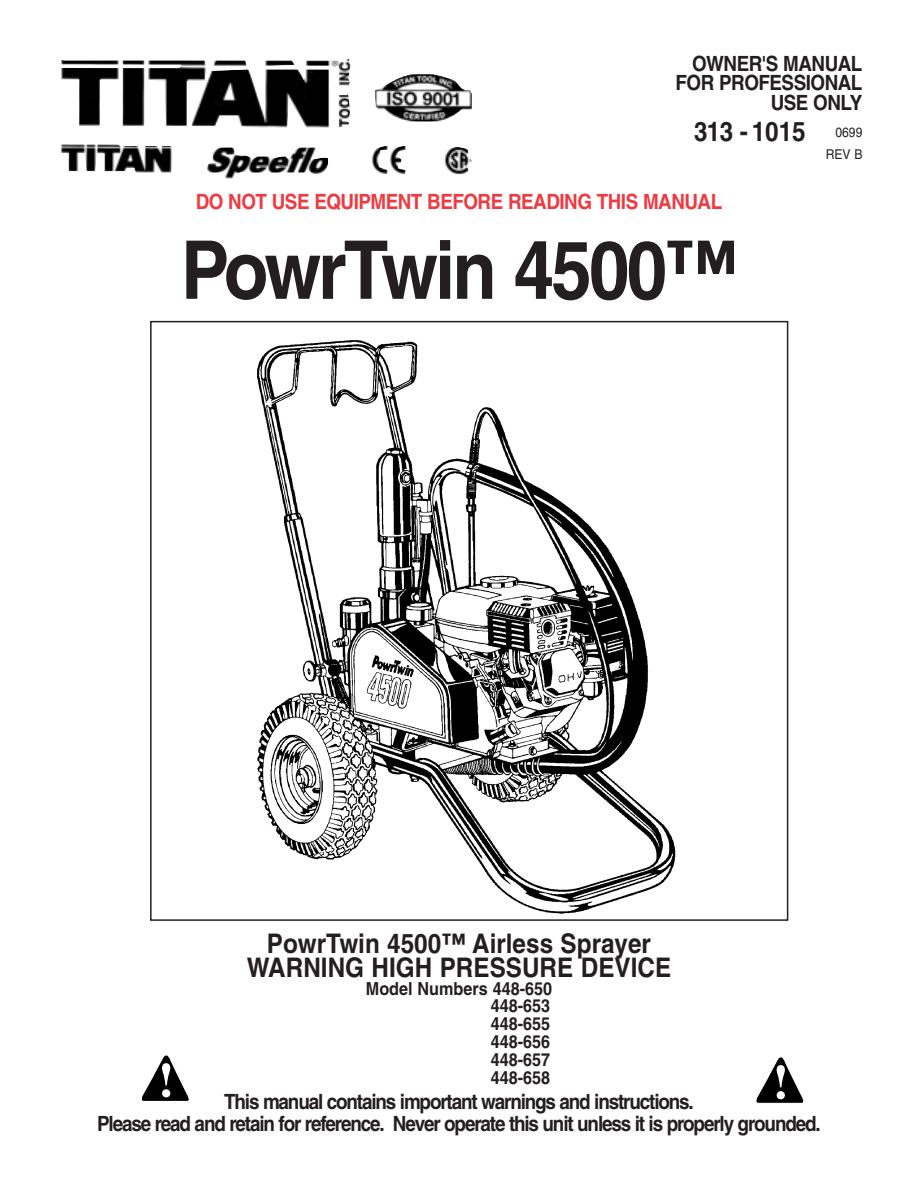
<style>
.page{position:relative;width:918px;height:1188px;background:#fff}
.page>*{position:absolute;margin:0;border:0;box-sizing:border-box;transform-origin:0 0}
.t1{font:700 81px "Helvetica";letter-spacing:-.04em;color:#231f20;scale:.9 1}
.t2{font:700 27px/24px "Helvetica";color:#231f20;text-align:center;scale:.9 1}
.t3{font:700 21px/22.5px "Helvetica";letter-spacing:-.06em;color:#231f20;text-align:center;scale:.9 1}
.t4{font:700 21px "Helvetica";letter-spacing:-.03em;color:#ee3a41;scale:.9 1}
.t5{font:700 21px/19.5px "Helvetica";letter-spacing:-.03em;color:#231f20;text-align:right;scale:.9 1}
.t6{font:700 18px/18px "Helvetica";color:#231f20;text-align:justify;scale:.9 1}
.t7{font:13.5px "Helvetica";color:#231f20;scale:.9 1}
</style>
<div class="page">
<img style="left:257px;top:340px;width:419px;height:574px">
<img style="left:61px;top:59px;width:411px;height:120px">
<svg style="left:141px;top:1055px;width:49px;height:47px"></svg>
<svg style="left:756px;top:1057px;width:48px;height:47px"></svg>
<p class="t5" style="left:676px;top:56px;width:209px">OWNER'S MANUAL<br>FOR PROFESSIONAL<br>USE ONLY</p>
<p class="t2" style="left:694px;top:122px;width:189px">313 - 1015 <sup>0699</sup></p>
<p class="t7" style="left:826px;top:150px;width:42px">REV B</p>
<p class="t4" style="left:196px;top:194px;width:587px">DO NOT USE EQUIPMENT BEFORE READING THIS MANUAL</p>
<h1 class="t1" style="left:181px;top:241px;width:620px">PowrTwin 4500™</h1>
<p class="t2" style="left:247px;top:934px;width:473px">PowrTwin 4500™ Airless Sprayer<br>WARNING HIGH PRESSURE DEVICE</p>
<p class="t6" style="left:366px;top:981px;width:209px">Model Numbers 448-650</p>
<p class="t6" style="left:491px;top:998px;width:68px">448-653<br>448-655<br>448-656<br>448-657<br>448-658</p>
<p class="t3" style="left:97px;top:1092px;width:806px">This manual contains important warnings and instructions.<br>Please read and retain for reference. Never operate this unit unless it is properly grounded.</p>
</div>
